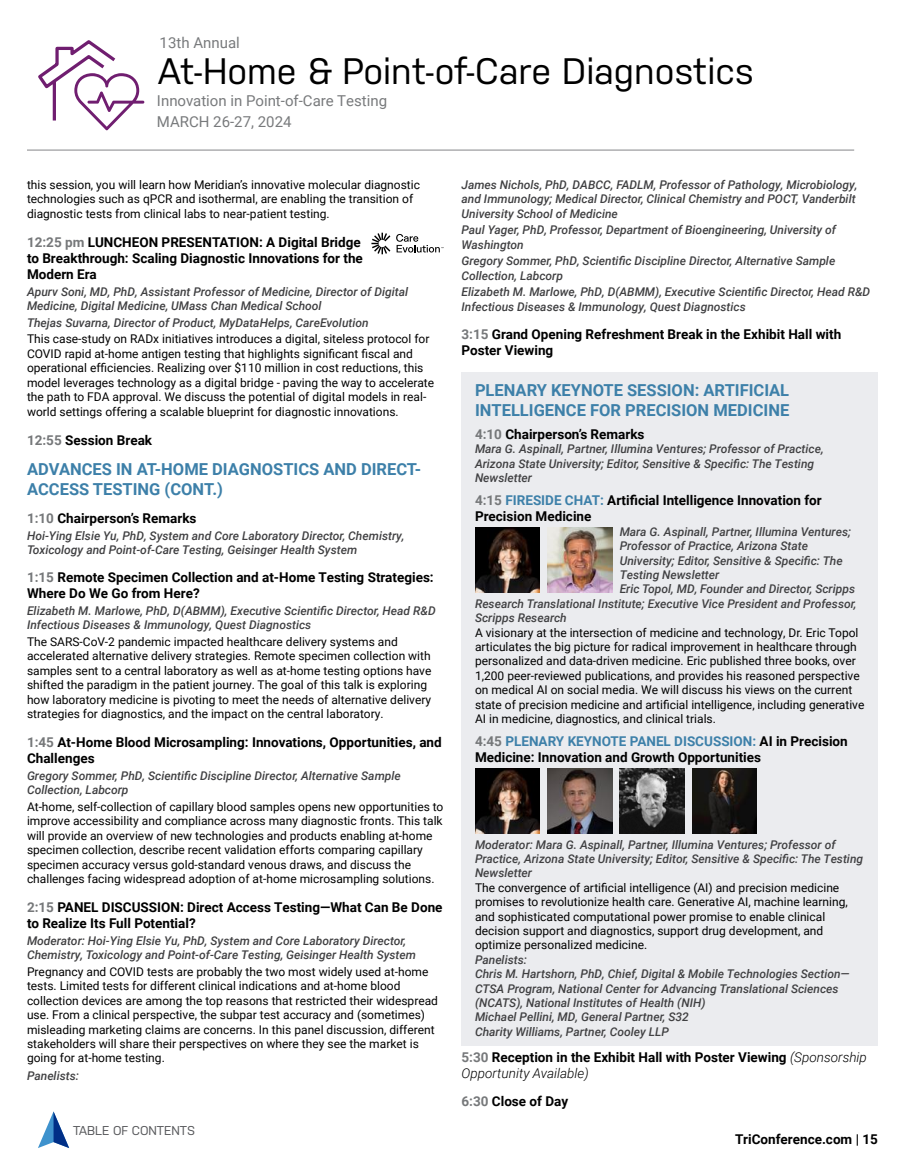
<style>
.page{position:relative;width:905px;height:1175px;background:#fff}
.page>*{position:absolute;margin:0;border:0;box-sizing:border-box;transform-origin:0 0}
.t1{font:36.75px "Nudista";color:#000}
.t2{font:700 16.5px/19.8px "Roboto";color:#3d80a9}
.t3{font:15px/21.3px "Roboto";color:#787a7c}
.t4{font:700 13.5px/16.2px "Roboto";color:#000}
.t5{font:12.75px "Nudista";color:#57585b}
.t6{font:12px/14.4px "Roboto";color:#000}
.t7{font:italic 500 12px/14.4px "Roboto";color:#404042}
.s1{color:#76787a}
.s2{color:#3d80a9}
.s3{font-weight:300;font-style:italic}
</style>
<div class="page">
<svg style="left:38px;top:1111px;width:31px;height:37px"></svg>
<svg style="left:38px;top:40px;width:106px;height:90px"></svg>
<hr style="left:27px;top:149px;width:827px;height:2px;background:#57585b">
<svg style="left:371px;top:233px;width:19px;height:21px"></svg>
<svg style="left:396px;top:234px;width:47px;height:18px"></svg>
<div style="left:461px;top:372px;width:417px;height:48px;background:#ebecef"></div>
<div style="left:461px;top:418px;width:417px;height:31px;background:#ebecef"></div>
<div style="left:461px;top:434px;width:417px;height:58px;background:#ebecef"></div>
<div style="left:461px;top:484px;width:417px;height:48px;background:#ebecef"></div>
<div style="left:461px;top:516px;width:417px;height:73px;background:#ebecef"></div>
<div style="left:461px;top:574px;width:417px;height:58px;background:#ebecef"></div>
<div style="left:461px;top:624px;width:417px;height:109px;background:#ebecef"></div>
<div style="left:461px;top:725px;width:417px;height:47px;background:#ebecef"></div>
<div style="left:461px;top:771px;width:417px;height:116px;background:#ebecef"></div>
<div style="left:461px;top:879px;width:417px;height:80px;background:#ebecef"></div>
<div style="left:461px;top:959px;width:417px;height:58px;background:#ebecef"></div>
<div style="left:461px;top:1016px;width:417px;height:29px;background:#ebecef"></div>
<img style="left:475px;top:527px;width:65px;height:65px">
<img style="left:547px;top:527px;width:65px;height:65px">
<img style="left:475px;top:768px;width:65px;height:65px">
<img style="left:547px;top:768px;width:65px;height:65px">
<img style="left:619px;top:768px;width:65px;height:65px">
<img style="left:692px;top:768px;width:64px;height:65px">
<p class="t3" style="left:160px;top:31px;width:82px">13th Annual</p>
<h1 class="t1" style="left:158px;top:50px;width:597px">At-Home &amp; Point-of-Care Diagnostics</h1>
<p class="t3" style="left:157px;top:89px;width:232px">Innovation in Point-of-Care Testing<br>MARCH 26-27, 2024</p>
<p class="t6" style="left:27px;top:177px;width:394px">this session, you will learn how Meridian’s innovative molecular diagnostic technologies such as qPCR and isothermal, are enabling the transition of diagnostic tests from clinical labs to near-patient testing.</p>
<p class="t4" style="left:27px;top:233px;width:337px"><span class="s1">12:25 pm</span> LUNCHEON PRESENTATION: A Digital Bridge to Breakthrough: Scaling Diagnostic Innovations for the<br>Modern Era</p>
<p class="t7" style="left:27px;top:284px;width:382px">Apurv Soni, MD, PhD, Assistant Professor of Medicine, Director of Digital<br>Medicine, Digital Medicine, UMass Chan Medical School</p>
<p class="t7" style="left:27px;top:315px;width:343px">Thejas Suvarna, Director of Product, MyDataHelps, CareEvolution</p>
<p class="t6" style="left:27px;top:331px;width:408px">This case-study on RADx initiatives introduces a digital, siteless protocol for COVID rapid at-home antigen testing that highlights significant fiscal and operational efficiencies. Realizing over $110 million in cost reductions, this model leverages technology as a digital bridge - paving the way to accelerate the path to FDA approval. We discuss the potential of digital models in real&shy;world settings offering a scalable blueprint for diagnostic innovations.</p>
<p class="t4" style="left:27px;top:431px;width:127px"><span class="s1">12:55</span> Session Break</p>
<h2 class="t2" style="left:27px;top:459px;width:396px">ADVANCES IN AT-HOME DIAGNOSTICS AND DIRECT-<br>ACCESS TESTING (CONT.)</h2>
<p class="t4" style="left:27px;top:510px;width:171px"><span class="s1">1:10</span> Chairperson’s Remarks</p>
<p class="t7" style="left:27px;top:528px;width:379px">Hoi-Ying Elsie Yu, PhD, System and Core Laboratory Director, Chemistry,<br>Toxicology and Point-of-Care Testing, Geisinger Health System</p>
<p class="t4" style="left:27px;top:569px;width:408px"><span class="s1">1:15</span> Remote Specimen Collection and at-Home Testing Strategies:<br>Where Do We Go from Here?</p>
<p class="t7" style="left:27px;top:603px;width:410px">Elizabeth M. Marlowe, PhD, D(ABMM), Executive Scientific Director, Head R&amp;D<br>Infectious Diseases &amp; Immunology, Quest Diagnostics</p>
<p class="t6" style="left:27px;top:634px;width:406px">The SARS-CoV-2 pandemic impacted healthcare delivery systems and accelerated alternative delivery strategies. Remote specimen collection with samples sent to a central laboratory as well as at-home testing options have shifted the paradigm in the patient journey. The goal of this talk is exploring how laboratory medicine is pivoting to meet the needs of alternative delivery strategies for diagnostics, and the impact on the central laboratory.</p>
<p class="t4" style="left:27px;top:733px;width:416px"><span class="s1">1:45</span> At-Home Blood Microsampling: Innovations, Opportunities, and<br>Challenges</p>
<p class="t7" style="left:27px;top:768px;width:375px">Gregory Sommer, PhD, Scientific Discipline Director, Alternative Sample<br>Collection, Labcorp</p>
<p class="t6" style="left:27px;top:799px;width:418px">At-home, self-collection of capillary blood samples opens new opportunities to improve accessibility and compliance across many diagnostic fronts. This talk will provide an overview of new technologies and products enabling at-home specimen collection, describe recent validation efforts comparing capillary specimen accuracy versus gold-standard venous draws, and discuss the challenges facing widespread adoption of at-home microsampling solutions.</p>
<p class="t4" style="left:27px;top:898px;width:417px"><span class="s1">2:15</span> PANEL DISCUSSION: Direct Access Testing—What Can Be Done to Realize Its Full Potential?</p>
<p class="t7" style="left:27px;top:933px;width:390px">Moderator: Hoi-Ying Elsie Yu, PhD, System and Core Laboratory Director,<br>Chemistry, Toxicology and Point-of-Care Testing, Geisinger Health System</p>
<p class="t6" style="left:27px;top:964px;width:412px">Pregnancy and COVID tests are probably the two most widely used at-home tests. Limited tests for different clinical indications and at-home blood collection devices are among the top reasons that restricted their widespread use. From a clinical perspective, the subpar test accuracy and (sometimes) misleading marketing claims are concerns. In this panel discussion, different stakeholders will share their perspectives on where they see the market is going for at-home testing.</p>
<p class="t7" style="left:27px;top:1068px;width:53px">Panelists:</p>
<p class="t5" style="left:73px;top:1123px;width:124px">TABLE OF CONTENTS</p>
<p class="t7" style="left:461px;top:177px;width:397px">James Nichols, PhD, DABCC, FADLM, Professor of Pathology, Microbiology, and Immunology; Medical Director, Clinical Chemistry and POCT, Vanderbilt<br>University School of Medicine</p>
<p class="t7" style="left:461px;top:222px;width:376px">Paul Yager, PhD, Professor, Department of Bioengineering, University of<br>Washington</p>
<p class="t7" style="left:461px;top:253px;width:375px">Gregory Sommer, PhD, Scientific Discipline Director, Alternative Sample<br>Collection, Labcorp</p>
<p class="t7" style="left:461px;top:284px;width:410px">Elizabeth M. Marlowe, PhD, D(ABMM), Executive Scientific Director, Head R&amp;D<br>Infectious Diseases &amp; Immunology, Quest Diagnostics</p>
<p class="t4" style="left:461px;top:325px;width:381px"><span class="s1">3:15</span> Grand Opening Refreshment Break in the Exhibit Hall with<br>Poster Viewing</p>
<h2 class="t2" style="left:475px;top:380px;width:316px">PLENARY KEYNOTE SESSION: ARTIFICIAL<br>INTELLIGENCE FOR PRECISION MEDICINE</h2>
<p class="t4" style="left:475px;top:425px;width:171px"><span class="s1">4:10</span> Chairperson’s Remarks</p>
<p class="t7" style="left:475px;top:441px;width:350px">Mara G. Aspinall, Partner, Illumina Ventures; Professor of Practice,<br>Arizona State University; Editor, Sensitive &amp; Specific: The Testing<br>Newsletter</p>
<p class="t4" style="left:475px;top:492px;width:348px"><span class="s1">4:15</span> <span class="s2">FIRESIDE CHAT:</span> Artificial Intelligence Innovation for<br>Precision Medicine</p>
<p class="t7" style="left:619px;top:524px;width:233px">Mara G. Aspinall, Partner, Illumina Ventures;</p>
<p class="t7" style="left:619px;top:538px;width:190px">Professor of Practice, Arizona State</p>
<p class="t7" style="left:619px;top:552px;width:224px">University; Editor, Sensitive &amp; Specific: The</p>
<p class="t7" style="left:619px;top:567px;width:101px">Testing Newsletter</p>
<p class="t7" style="left:619px;top:581px;width:237px">Eric Topol, MD, Founder and Director, Scripps</p>
<p class="t7" style="left:475px;top:596px;width:383px">Research Translational Institute; Executive Vice President and Professor,</p>
<p class="t7" style="left:475px;top:610px;width:93px">Scripps Research</p>
<p class="t6" style="left:475px;top:624px;width:391px">A visionary at the intersection of medicine and technology, Dr. Eric Topol articulates the big picture for radical improvement in healthcare through personalized and data-driven medicine. Eric published three books, over 1,200 peer-reviewed publications, and provides his reasoned perspective on medical AI on social media. We will discuss his views on the current state of precision medicine and artificial intelligence, including generative AI in medicine, diagnostics, and clinical trials.</p>
<p class="t4" style="left:475px;top:732px;width:374px"><span class="s1">4:45</span> <span class="s2">PLENARY KEYNOTE PANEL DISCUSSION:</span> AI in Precision<br>Medicine: Innovation and Growth Opportunities</p>
<p class="t7" style="left:475px;top:836px;width:389px">Moderator: Mara G. Aspinall, Partner, Illumina Ventures; Professor of<br>Practice, Arizona State University; Editor, Sensitive &amp; Specific: The Testing<br>Newsletter</p>
<p class="t6" style="left:475px;top:880px;width:374px">The convergence of artificial intelligence (AI) and precision medicine promises to revolutionize health care. Generative AI, machine learning, and sophisticated computational power promise to enable clinical decision support and diagnostics, support drug development, and optimize personalized medicine.</p>
<p class="t7" style="left:475px;top:952px;width:376px">Panelists:<br>Chris M. Hartshorn, PhD, Chief, Digital &amp; Mobile Technologies Section— CTSA Program, National Center for Advancing Translational Sciences (NCATS), National Institutes of Health (NIH)<br>Michael Pellini, MD, General Partner, S32<br>Charity Williams, Partner, Cooley LLP</p>
<p class="t4" style="left:461px;top:1048px;width:407px"><span class="s1">5:30</span> Reception in the Exhibit Hall with Poster Viewing <span class="s3">(Sponsorship<br>Opportunity Available)</span></p>
<p class="t4" style="left:461px;top:1092px;width:108px"><span class="s1">6:30</span> Close of Day</p>
<p class="t4" style="left:735px;top:1130px;width:144px">TriConference.com | 15</p>
</div>
